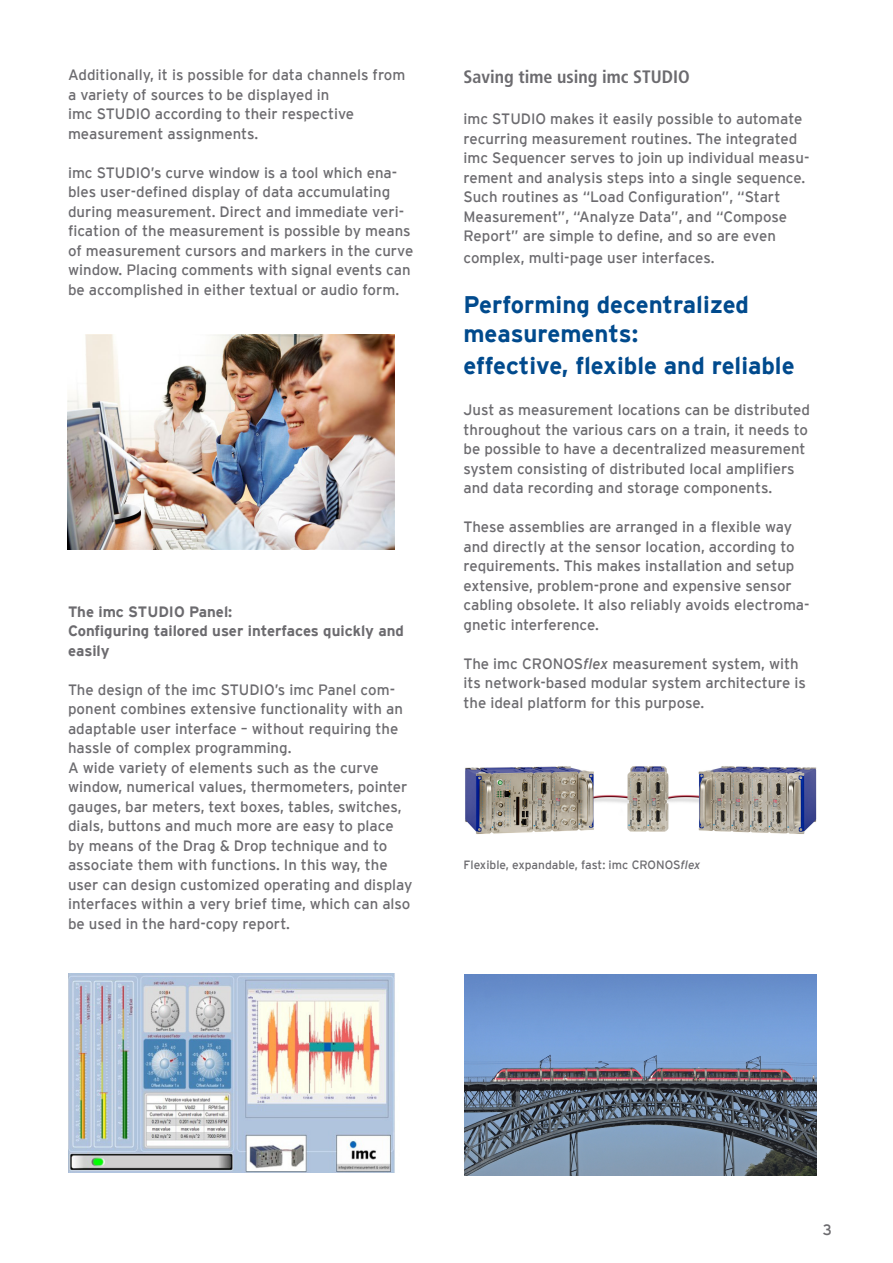
<style>
.page{position:relative;width:893px;height:1263px;background:#fff}
.page>*{position:absolute;margin:0;border:0;box-sizing:border-box;transform-origin:0 0}
.t1{font:700 24px/28.8px "Interstate";color:#004a8d}
.t2{font:700 condensed 18px "Frutiger";color:#6c6b6f}
.t3{font:15px/19.5px "Interstate";color:#6c6b6f}
.t4{font:700 15px/19.5px "Interstate";color:#6c6b6f}
.t5{font:12px "Interstate";color:#6c6b6f}
.s1{font-style:italic}
</style>
<div class="page">
<img style="left:67px;top:334px;width:327px;height:216px">
<img style="left:68px;top:974px;width:327px;height:199px">
<img style="left:465px;top:766px;width:352px;height:68px">
<img style="left:465px;top:974px;width:352px;height:201px">
<p class="t3" style="left:68px;top:65px;width:339px">Additionally, it is possible for data channels from a variety of sources to be displayed in<br>imc STUDIO according to their respective measurement assignments.</p>
<p class="t3" style="left:68px;top:162px;width:347px">imc STUDIO’s curve window is a tool which ena&shy;bles user-defined display of data accumulating during measurement. Direct and immediate veri&shy;fication of the measurement is possible by means of measurement cursors and markers in the curve window. Placing comments with signal events can be accomplished in either textual or audio form.</p>
<p class="t4" style="left:68px;top:601px;width:337px">The imc STUDIO Panel:<br>Configuring tailored user interfaces quickly and easily</p>
<p class="t3" style="left:68px;top:679px;width:346px">The design of the imc STUDIO’s imc Panel com&shy;ponent combines extensive functionality with an adaptable user interface – without requiring the hassle of complex programming.<br>A wide variety of elements such as the curve window, numerical values, thermometers, pointer gauges, bar meters, text boxes, tables, switches, dials, buttons and much more are easy to place by means of the Drag &amp; Drop technique and to associate them with functions. In this way, the user can design customized operating and display interfaces within a very brief time, which can also be used in the hard-copy report.</p>
<p class="t2" style="left:463px;top:66px;width:228px">Saving time using imc STUDIO</p>
<p class="t3" style="left:463px;top:109px;width:347px">imc STUDIO makes it easily possible to automate recurring measurement routines. The integrated imc Sequencer serves to join up individual measu&shy;rement and analysis steps into a single sequence.<br>Such routines as “Load Configuration”, “Start Measurement”, “Analyze Data”, and “Compose Report” are simple to define, and so are even</p>
<p class="t3" style="left:463px;top:247px;width:253px">complex, multi-page user interfaces.</p>
<h1 class="t1" style="left:463px;top:290px;width:287px">Performing decentralized measurements:</h1>
<h1 class="t1" style="left:463px;top:351px;width:333px">effective, flexible and reliable</h1>
<p class="t3" style="left:463px;top:400px;width:348px">Just as measurement locations can be distributed throughout the various cars on a train, it needs to be possible to have a decentralized measurement system consisting of distributed local amplifiers and data recording and storage components.</p>
<p class="t3" style="left:463px;top:517px;width:348px">These assemblies are arranged in a flexible way and directly at the sensor location, according to requirements. This makes installation and setup extensive, problem-prone and expensive sensor cabling obsolete. It also reliably avoids electroma&shy;gnetic interference.</p>
<p class="t3" style="left:463px;top:654px;width:344px">The imc CRONOS<span class="s1">flex</span> measurement system, with its network-based modular system architecture is the ideal platform for this purpose.</p>
<p class="t5" style="left:463px;top:858px;width:239px">Flexible, expandable, fast: imc CRONOS<span class="s1">flex</span></p>
<p class="t3" style="left:823px;top:1219px;width:11px">3</p>
</div>
